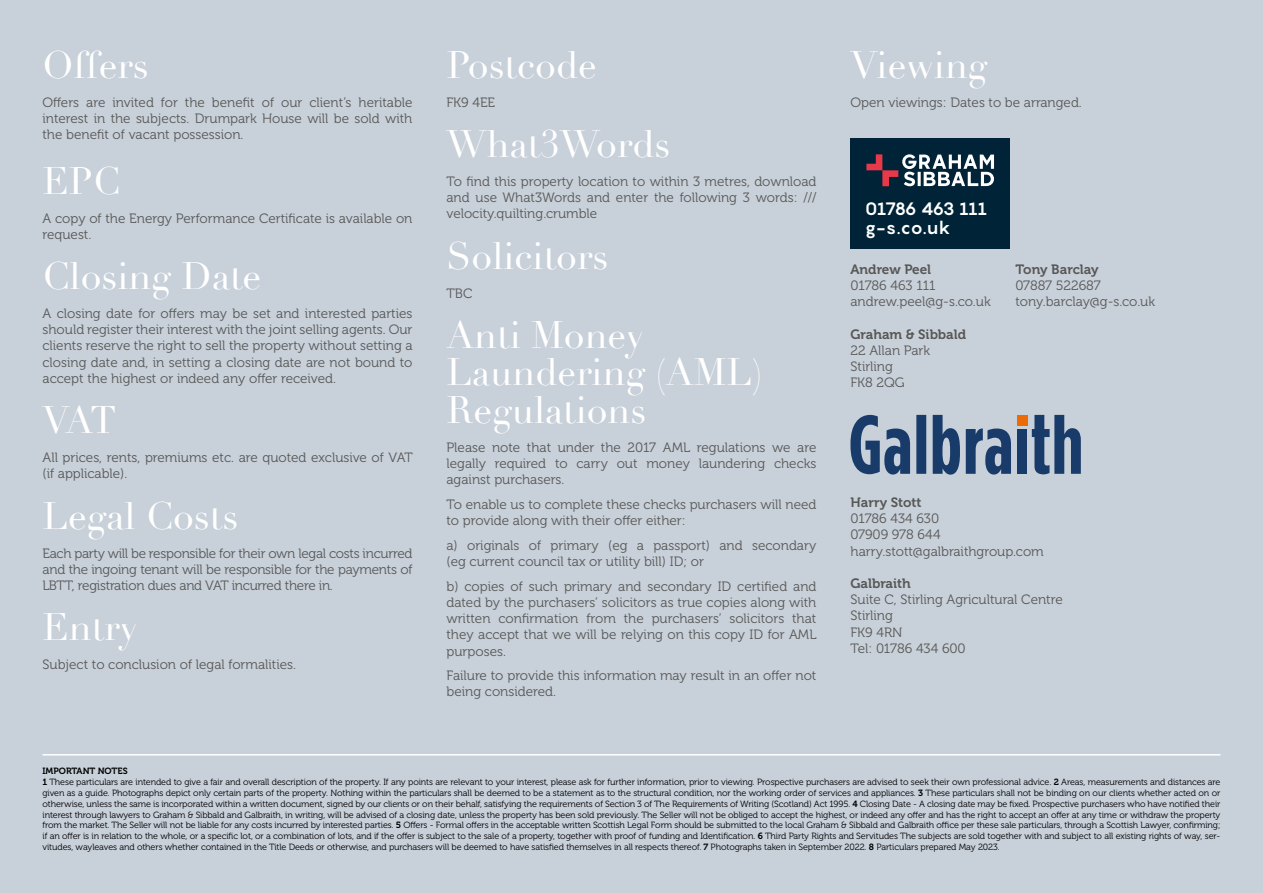
<style>
.page{position:relative;width:1263px;height:893px;background:#c8d0d9}
.page>*{position:absolute;margin:0;border:0;box-sizing:border-box;transform-origin:0 0}
.t1{font:37.5px/37.5px "Didot";color:#fff}
.t2{font:700 17.7px/18.6px "Pangram";letter-spacing:-.06em;color:#fff}
.t3{font:13.5px/16.2px "Museo 300";color:#575756}
.t4{font:13.5px "Museo 700";color:#575756}
.t5{font:9px/10.8px "Museo 300";letter-spacing:-.01em;color:#000;text-align:justify}
.t6{font:9px "Museo 700";color:#000}
.s1{font-family:"Museo 700"}
</style>
<div class="page">
<div style="left:850px;top:138px;width:160px;height:111px;background:#002337"></div>
<svg style="left:866px;top:154px;width:128px;height:32px"></svg>
<svg style="left:850px;top:415px;width:231px;height:60px"></svg>
<div style="left:1017px;top:415px;width:10px;height:10px;background:#ed6b06"></div>
<div style="left:1017px;top:429px;width:10px;height:45px;background:#193b6a"></div>
<hr style="left:43px;top:754px;width:1177px;height:1px;background:#fff">
<h1 class="t1" style="left:43px;top:47px;width:108px">Offers</h1>
<h3 class="t3" style="left:43px;top:94px;width:371px;text-align:justify">Offers are invited for the benefit of our client’s heritable interest in the subjects. Drumpark House will be sold with the benefit of vacant possession.</h3>
<h1 class="t1" style="left:43px;top:163px;width:79px">EPC</h1>
<h3 class="t3" style="left:43px;top:210px;width:371px">A copy of the Energy Performance Certificate is available on request.</h3>
<h1 class="t1" style="left:43px;top:258px;width:220px">Closing Date</h1>
<p class="t3" style="left:43px;top:306px;width:371px;text-align:justify">A closing date for offers may be set and interested parties should register their interest with the joint selling agents. Our clients reserve the right to sell the property without setting a closing date and, in setting a closing date are not bound to accept the highest or indeed any offer received.</p>
<h1 class="t1" style="left:43px;top:402px;width:75px">VAT</h1>
<h3 class="t3" style="left:43px;top:450px;width:372px">All prices, rents, premiums etc. are quoted exclusive of VAT (if applicable).</h3>
<h1 class="t1" style="left:43px;top:498px;width:197px">Legal Costs</h1>
<h3 class="t3" style="left:43px;top:545px;width:371px;text-align:justify">Each party will be responsible for their own legal costs incurred and the ingoing tenant will be responsible for the payments of LBTT, registration dues and VAT incurred there in.</h3>
<h1 class="t1" style="left:43px;top:609px;width:97px">Entry</h1>
<h3 class="t3" style="left:43px;top:657px;width:255px">Subject to conclusion of legal formalities.</h3>
<h1 class="t1" style="left:446px;top:47px;width:152px">Postcode</h1>
<h3 class="t3" style="left:446px;top:94px;width:50px">FK9 4EE</h3>
<h1 class="t1" style="left:446px;top:126px;width:226px">What3Words</h1>
<h3 class="t3" style="left:446px;top:174px;width:371px;text-align:justify">To find this property location to within 3 metres, download and use What3Words and enter the following 3 words: /// velocity.quilting.crumble</h3>
<h1 class="t1" style="left:446px;top:238px;width:163px">Solicitors</h1>
<h3 class="t3" style="left:446px;top:285px;width:27px">TBC</h3>
<h1 class="t1" style="left:446px;top:317px;width:317px">Anti Money<br>Laundering (AML)<br>Regulations</h1>
<h3 class="t3" style="left:446px;top:439px;width:371px;text-align:justify">Please note that under the 2017 AML regulations we are legally required to carry out money laundering checks against purchasers.</h3>
<h3 class="t3" style="left:446px;top:496px;width:371px">To enable us to complete these checks purchasers will need to provide along with their offer either:</h3>
<h3 class="t3" style="left:446px;top:537px;width:371px">a) originals of primary (eg a passport) and secondary (eg current council tax or utility bill) ID; or</h3>
<p class="t3" style="left:446px;top:578px;width:371px;text-align:justify">b) copies of such primary and secondary ID certified and dated by the purchasers’ solicitors as true copies along with written confirmation from the purchasers’ solicitors that they accept that we will be relying on this copy ID for AML purposes.</p>
<h3 class="t3" style="left:446px;top:668px;width:371px">Failure to provide this information may result in an offer not being considered.</h3>
<h1 class="t1" style="left:850px;top:47px;width:138px">Viewing</h1>
<h3 class="t3" style="left:850px;top:94px;width:233px">Open viewings: Dates to be arranged.</h3>
<h2 class="t2" style="left:865px;top:199px;width:124px">01786 463 111 g-s.co.uk</h2>
<h3 class="t4" style="left:850px;top:262px;width:82px">Andrew Peel</h3>
<h3 class="t4" style="left:1015px;top:262px;width:85px">Tony Barclay</h3>
<h3 class="t3" style="left:850px;top:278px;width:87px">01786 463 111</h3>
<h3 class="t3" style="left:1015px;top:278px;width:87px">07887 522687</h3>
<h3 class="t3" style="left:850px;top:294px;width:142px">andrew.peel@g-s.co.uk</h3>
<h3 class="t3" style="left:1015px;top:294px;width:141px">tony.barclay@g-s.co.uk</h3>
<h3 class="t4" style="left:850px;top:327px;width:117px">Graham &amp; Sibbald</h3>
<h3 class="t3" style="left:850px;top:343px;width:81px">22 Allan Park<br>Stirling<br>FK8 2QG</h3>
<h3 class="t4" style="left:850px;top:495px;width:72px">Harry Stott</h3>
<h3 class="t3" style="left:850px;top:511px;width:195px">01786 434 630<br>07909 978 644 harry.stott@galbraithgroup.com</h3>
<h3 class="t4" style="left:850px;top:576px;width:62px">Galbraith</h3>
<h3 class="t3" style="left:850px;top:592px;width:214px">Suite C, Stirling Agricultural Centre<br>Stirling<br>FK9 4RN<br>Tel: 01786 434 600</h3>
<p class="t6" style="left:43px;top:766px;width:87px">IMPORTANT NOTES</p>
<p class="t5" style="left:43px;top:777px;width:1179px"><span class="s1">1</span> These particulars are intended to give a fair and overall description of the property. If any points are relevant to your interest, please ask for further information, prior to viewing. Prospective purchasers are advised to seek their own professional advice. <span class="s1">2</span> Areas, measurements and distances are given as a guide. Photographs depict only certain parts of the property. Nothing within the particulars shall be deemed to be a statement as to the structural condition, nor the working order of services and appliances. <span class="s1">3</span> These particulars shall not be binding on our clients whether acted on or otherwise, unless the same is incorporated within a written document, signed by our clients or on their behalf, satisfying the requirements of Section 3 of The Requirements of Writing (Scotland) Act 1995. <span class="s1">4</span> Closing Date - A closing date may be fixed. Prospective purchasers who have notified their interest through lawyers to Graham &amp; Sibbald and Galbraith, in writing, will be advised of a closing date, unless the property has been sold previously. The Seller will not be obliged to accept the highest, or indeed any offer and has the right to accept an offer at any time or withdraw the property from the market. The Seller will not be liable for any costs incurred by interested parties. <span class="s1">5</span> Offers - Formal offers in the acceptable written Scottish Legal Form should be submitted to the local Graham &amp; Sibbald and Galbraith office per these sale particulars, through a Scottish Lawyer, confirming; if an offer is in relation to the whole, or a specific lot, or a combination of lots, and if the offer is subject to the sale of a property, together with proof of funding and Identification. <span class="s1">6</span> Third Party Rights and Servitudes The subjects are sold together with and subject to all existing rights of way, ser&shy;vitudes, wayleaves and others whether contained in the Title Deeds or otherwise, and purchasers will be deemed to have satisfied themselves in all respects thereof. <span class="s1">7</span> Photographs taken in September 2022. <span class="s1">8</span> Particulars prepared May 2023.</p>
</div>
